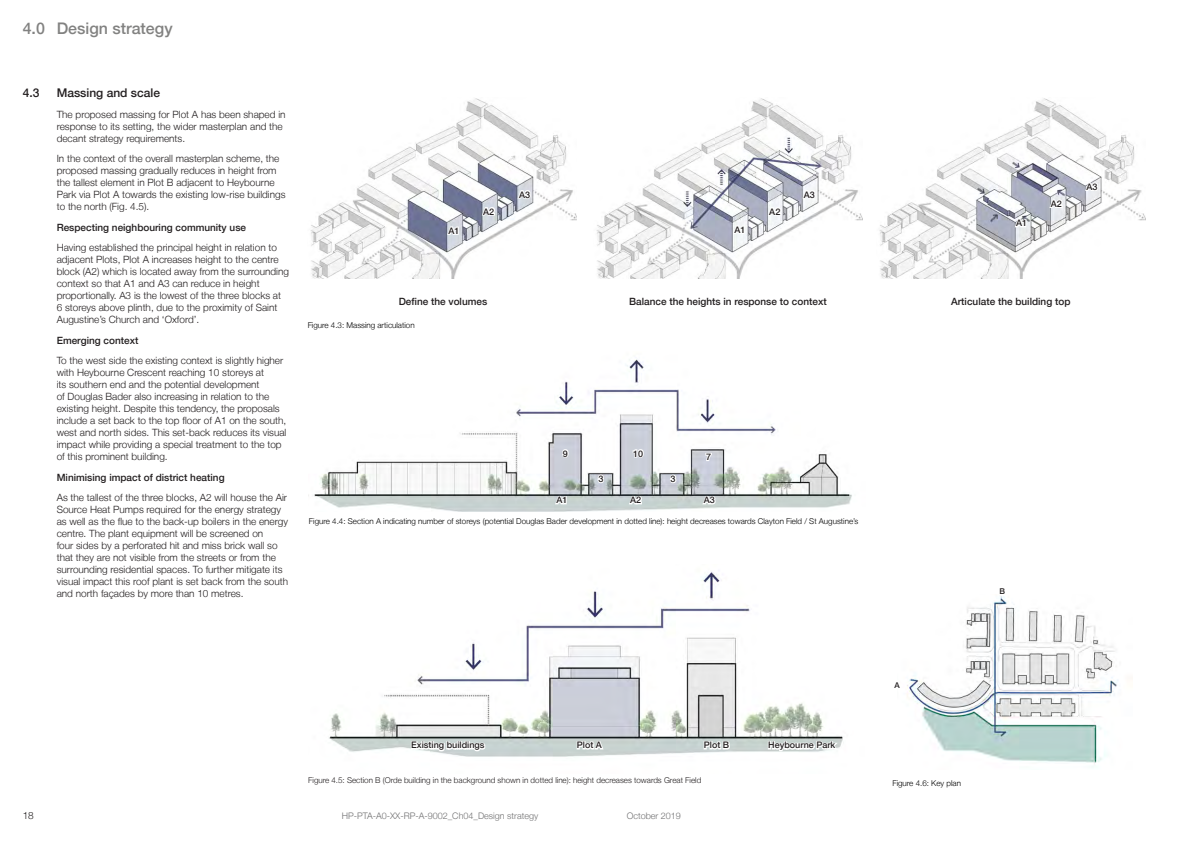
<style>
.page{position:relative;width:1191px;height:842px;background:#fff}
.page>*{position:absolute;margin:0;border:0;box-sizing:border-box;transform-origin:0 0}
.t1{font:500 16px "Helvetica Neue LT";color:#828281}
.t2{font:500 12px "Helvetica Neue LT";color:#231f20}
.PT-B-Body-indent{font:300 10px/12px "Helvetica Neue LT";color:#231f20}
.PT-B-Body-heading{font:500 10px "Helvetica Neue LT";color:#231f20}
.PT-B-Image-label{font:500 9px "Helvetica Neue LT";color:#231f20}
.t3{font:300 9px "Helvetica Neue LT";color:#717172}
.t4{font:300 8px "Helvetica Neue LT";color:#000}
.t5{font:300 8px "Helvetica Neue LT";color:#231f20}
.PT-B-Image-label-2{font:500 8px "Helvetica Neue LT";color:#231f20}
</style>
<div class="page">
<img style="left:310px;top:98px;width:267px;height:181px">
<img style="left:596px;top:98px;width:266px;height:181px">
<img style="left:879px;top:98px;width:266px;height:181px">
<img style="left:329px;top:572px;width:514px;height:185px">
<img style="left:907px;top:596px;width:211px;height:171px">
<img style="left:314px;top:359px;width:538px;height:152px">
<svg style="left:575px;top:731px;width:30px;height:20px"></svg>
<svg style="left:410px;top:739px;width:77px;height:14px"></svg>
<svg style="left:702px;top:739px;width:29px;height:12px"></svg>
<svg style="left:767px;top:739px;width:73px;height:18px"></svg>
<svg style="left:446px;top:217px;width:14px;height:19px"></svg>
<svg style="left:732px;top:216px;width:13px;height:19px"></svg>
<svg style="left:1013px;top:209px;width:14px;height:20px"></svg>
<svg style="left:480px;top:197px;width:16px;height:20px"></svg>
<svg style="left:766px;top:197px;width:16px;height:20px"></svg>
<svg style="left:1048px;top:190px;width:16px;height:20px"></svg>
<svg style="left:516px;top:180px;width:16px;height:20px"></svg>
<svg style="left:801px;top:180px;width:16px;height:20px"></svg>
<svg style="left:1084px;top:173px;width:16px;height:20px"></svg>
<svg style="left:560px;top:446px;width:10px;height:13px"></svg>
<svg style="left:554px;top:486px;width:13px;height:20px"></svg>
<svg style="left:596px;top:473px;width:9px;height:12px"></svg>
<svg style="left:668px;top:473px;width:10px;height:12px"></svg>
<svg style="left:631px;top:447px;width:14px;height:12px"></svg>
<svg style="left:627px;top:486px;width:16px;height:20px"></svg>
<svg style="left:704px;top:452px;width:10px;height:10px"></svg>
<svg style="left:701px;top:486px;width:16px;height:20px"></svg>
<h1 class="t1" style="left:23px;top:19px;width:151px">4.0 Design strategy</h1>
<p class="t2" style="left:23px;top:86px;width:18px">4.3</p>
<p class="t2" style="left:57px;top:86px;width:105px">Massing and scale</p>
<p class="PT-B-Body-indent" style="left:57px;top:108px;width:230px">The proposed massing for Plot A has been shaped in response to its setting, the wider masterplan and the decant strategy requirements.</p>
<p class="PT-B-Body-indent" style="left:57px;top:152px;width:230px">In the context of the overall masterplan scheme, the proposed massing gradually reduces in height from the tallest element in Plot B adjacent to Heybourne Park via Plot A towards the existing low-rise buildings to the north (Fig. 4.5).</p>
<p class="PT-B-Body-heading" style="left:57px;top:221px;width:191px">Respecting neighbouring community use</p>
<p class="PT-B-Body-indent" style="left:57px;top:241px;width:234px">Having established the principal height in relation to adjacent Plots, Plot A increases height to the centre block (A2) which is located away from the surrounding context so that A1 and A3 can reduce in height proportionally. A3 is the lowest of the three blocks at 6 storeys above plinth, due to the proximity of Saint Augustine’s Church and ‘Oxford’.</p>
<p class="PT-B-Body-heading" style="left:57px;top:334px;width:83px">Emerging context</p>
<p class="PT-B-Body-indent" style="left:57px;top:354px;width:231px">To the west side the existing context is slightly higher with Heybourne Crescent reaching 10 storeys at<br>its southern end and the potential development<br>of Douglas Bader also increasing in relation to the existing height. Despite this tendency, the proposals include a set back to the top floor of A1 on the south, west and north sides. This set-back reduces its visual impact while providing a special treatment to the top of this prominent building.</p>
<p class="PT-B-Body-heading" style="left:57px;top:471px;width:169px">Minimising impact of district heating</p>
<p class="PT-B-Body-indent" style="left:57px;top:491px;width:233px">As the tallest of the three blocks, A2 will house the Air Source Heat Pumps required for the energy strategy as well as the flue to the back-up boilers in the energy centre. The plant equipment will be screened on<br>four sides by a perforated hit and miss brick wall so that they are not visible from the streets or from the surrounding residential spaces. To further mitigate its visual impact this roof plant is set back from the south and north façades by more than 10 metres.</p>
<p class="PT-B-Image-label" style="left:519px;top:189px;width:13px">A3</p>
<p class="PT-B-Image-label" style="left:804px;top:189px;width:13px">A3</p>
<p class="PT-B-Image-label" style="left:483px;top:206px;width:13px">A2</p>
<p class="PT-B-Image-label" style="left:769px;top:206px;width:13px">A2</p>
<p class="PT-B-Image-label" style="left:448px;top:225px;width:13px">A1</p>
<p class="PT-B-Image-label" style="left:734px;top:224px;width:13px">A1</p>
<p class="PT-B-Image-label" style="left:1016px;top:218px;width:13px">A1</p>
<p class="PT-B-Image-label" style="left:1050px;top:198px;width:13px">A2</p>
<p class="PT-B-Image-label" style="left:1086px;top:181px;width:13px">A3</p>
<p class="PT-B-Body-heading" style="left:399px;top:295px;width:90px">Define the volumes</p>
<p class="t4" style="left:308px;top:320px;width:108px">Figure 4.3: Massing articulation</p>
<p class="PT-B-Body-heading" style="left:629px;top:295px;width:199px">Balance the heights in response to context</p>
<p class="PT-B-Body-heading" style="left:951px;top:295px;width:121px">Articulate the building top</p>
<p class="PT-B-Image-label" style="left:563px;top:448px;width:7px">9</p>
<p class="PT-B-Image-label" style="left:556px;top:495px;width:13px">A1</p>
<p class="PT-B-Image-label" style="left:633px;top:448px;width:12px">10</p>
<p class="PT-B-Image-label" style="left:598px;top:473px;width:7px">3</p>
<p class="PT-B-Image-label" style="left:670px;top:473px;width:7px">3</p>
<p class="PT-B-Image-label" style="left:630px;top:495px;width:13px">A2</p>
<p class="PT-B-Image-label" style="left:706px;top:452px;width:7px">7</p>
<p class="PT-B-Image-label" style="left:704px;top:495px;width:13px">A3</p>
<p class="t4" style="left:309px;top:516px;width:551px">Figure 4.4: Section A indicating number of storeys (potential Douglas Bader development in dotted line): height decreases towards Clayton Field / St Augustine’s</p>
<p class="PT-B-Image-label-2" style="left:999px;top:586px;width:7px">B</p>
<p class="PT-B-Body-indent" style="left:23px;top:809px;width:13px">18</p>
<p class="PT-B-Image-label" style="left:411px;top:740px;width:75px">Existing buildings</p>
<p class="PT-B-Image-label" style="left:577px;top:740px;width:27px">Plot A</p>
<p class="PT-B-Image-label" style="left:704px;top:740px;width:27px">Plot B</p>
<p class="PT-B-Image-label" style="left:768px;top:740px;width:69px">Heybourne Park</p>
<p class="PT-B-Image-label-2" style="left:894px;top:680px;width:7px">A</p>
<p class="t5" style="left:308px;top:775px;width:394px">Figure 4.5: Section B (Orde building in the background shown in dotted line): height decreases towards Great Field</p>
<p class="t4" style="left:892px;top:778px;width:70px">Figure 4.6: Key plan</p>
<p class="t3" style="left:342px;top:811px;width:198px">HP-PTA-A0-XX-RP-A-9002_Ch04_Design strategy</p>
<p class="t3" style="left:626px;top:811px;width:56px">October 2019</p>
</div>
